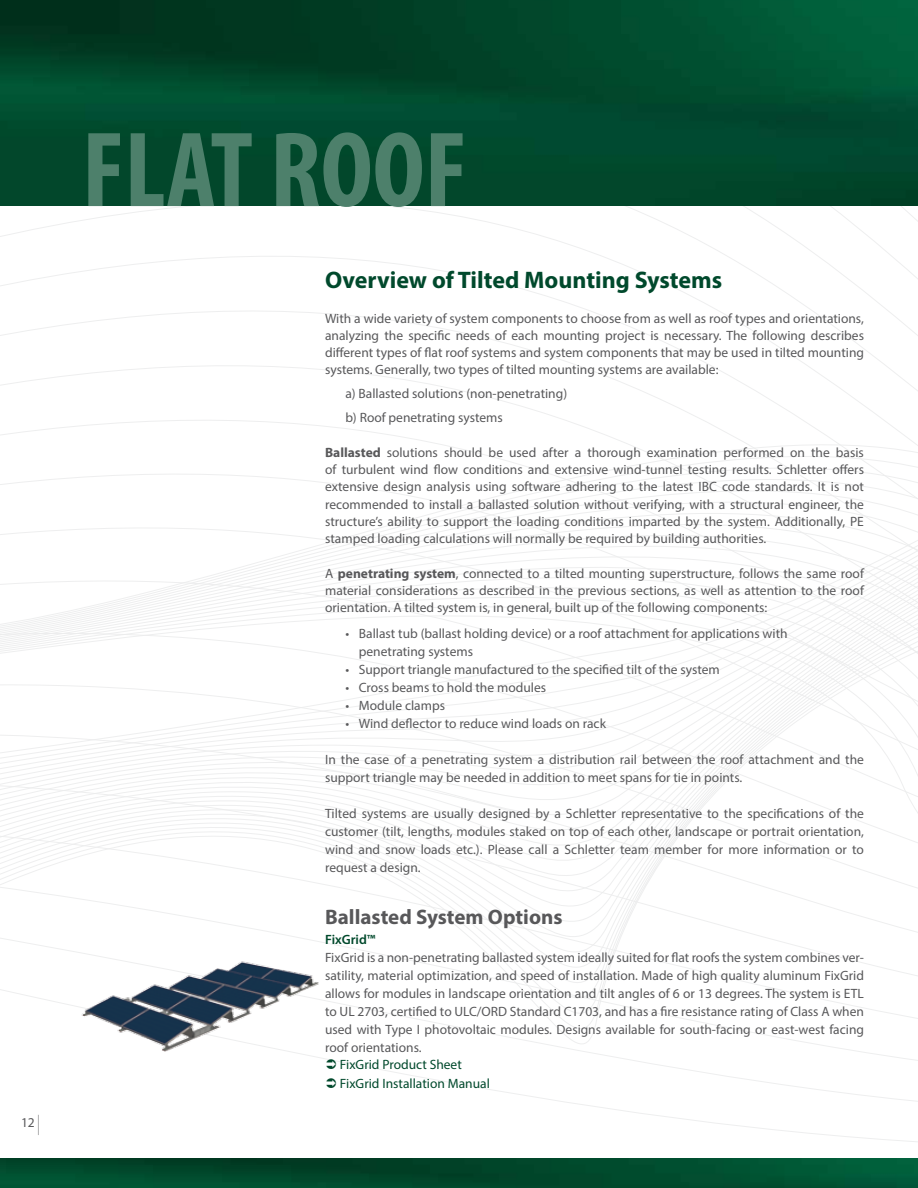
<style>
.page{position:relative;width:918px;height:1188px;background:#fff}
.page>*{position:absolute;margin:0;border:0;box-sizing:border-box;transform-origin:0 0}
.t1{font:700 condensed 108px "Myriad Pro";color:#4d806b}
.t2{font:700 24px "Myriad Pro";color:#00492c}
.t3{font:700 21px "Myriad Pro";color:#58585a}
.t4{font:13.5px/17.2px "Myriad Pro";color:#58585a;text-align:justify}
.t5{font:13.5px/19.5px "Myriad Pro";color:#00492c}
.t6{font:600 13.5px "Myriad Pro";color:#00492c}
.s1{font-size:20.25px}
.s2{font-weight:700}
</style>
<div class="page">
<svg style="left:318px;top:1046px;width:600px;height:96px"></svg>
<svg style="left:0;top:612px;width:918px;height:377px"></svg>
<img style="left:0;top:0;width:918px;height:206px">
<img style="left:0;top:1158px;width:918px;height:30px">
<img style="left:72px;top:943px;width:246px;height:115px">
<svg style="left:327px;top:1059px;width:9px;height:10px"></svg>
<svg style="left:327px;top:1078px;width:9px;height:10px"></svg>
<p class="t4" style="left:21px;top:1114px;width:20px">12 <span class="s1">|</span></p>
<h1 class="t1" style="left:82px;top:103px;width:386px">FLAT ROOF</h1>
<h2 class="t2" style="left:325px;top:264px;width:399px">Overview of Tilted Mounting Systems</h2>
<p class="t4" style="left:325px;top:309px;width:540px">With a wide variety of system components to choose from as well as roof types and orientations, analyzing the specific needs of each mounting project is necessary. The following describes different types of flat roof systems and system components that may be used in tilted mounting systems. Generally, two types of tilted mounting systems are available:</p>
<p class="t4" style="left:345px;top:382px;width:223px;line-height:24px">a) Ballasted solutions (non-penetrating) b) Roof penetrating systems</p>
<p class="t4" style="left:325px;top:443px;width:540px"><span class="s2">Ballasted</span> solutions should be used after a thorough examination performed on the basis of turbulent wind flow conditions and extensive wind-tunnel testing results. Schletter offers extensive design analysis using software adhering to the latest IBC code standards. It is not recommended to install a ballasted solution without verifying, with a structural engineer, the structure’s ability to support the loading conditions imparted by the system. Additionally, PE stamped loading calculations will normally be required by building authorities.</p>
<p class="t4" style="left:325px;top:564px;width:540px">A <span class="s2">penetrating system</span>, connected to a tilted mounting superstructure, follows the same roof material considerations as described in the previous sections, as well as attention to the roof orientation. A tilted system is, in general, built up of the following components:</p>
<p class="t4" style="left:359px;top:624px;width:430px;line-height:18px;text-indent:-14px">• Ballast tub (ballast holding device) or a roof attachment for applications with penetrating systems</p>
<p class="t4" style="left:345px;top:661px;width:376px">• Support triangle manufactured to the specified tilt of the system</p>
<p class="t4" style="left:345px;top:679px;width:202px">• Cross beams to hold the modules</p>
<p class="t4" style="left:345px;top:697px;width:101px">• Module clamps</p>
<p class="t4" style="left:345px;top:715px;width:262px">• Wind deflector to reduce wind loads on rack</p>
<p class="t4" style="left:325px;top:750px;width:540px;line-height:18px">In the case of a penetrating system a distribution rail between the roof attachment and the support triangle may be needed in addition to meet spans for tie in points.</p>
<p class="t4" style="left:325px;top:804px;width:540px;line-height:18px">Tilted systems are usually designed by a Schletter representative to the specifications of the customer (tilt, lengths, modules staked on top of each other, landscape or portrait orientation, wind and snow loads etc.). Please call a Schletter team member for more information or to request a design.</p>
<h3 class="t3" style="left:325px;top:903px;width:239px">Ballasted System Options</h3>
<p class="t6" style="left:325px;top:931px;width:52px">FixGrid™</p>
<p class="t4" style="left:325px;top:948px;width:540px;line-height:18px">FixGrid is a non-penetrating ballasted system ideally suited for flat roofs the system combines ver&shy;satility, material optimization, and speed of installation. Made of high quality aluminum FixGrid allows for modules in landscape orientation and tilt angles of 6 or 13 degrees. The system is ETL to UL 2703, certified to ULC/ORD Standard C1703, and has a fire resistance rating of Class A when used with Type I photovoltaic modules. Designs available for south-facing or east-west facing roof orientations.</p>
<p class="t5" style="left:340px;top:1054px;width:151px">FixGrid Product Sheet<br>FixGrid Installation Manual</p>
</div>
